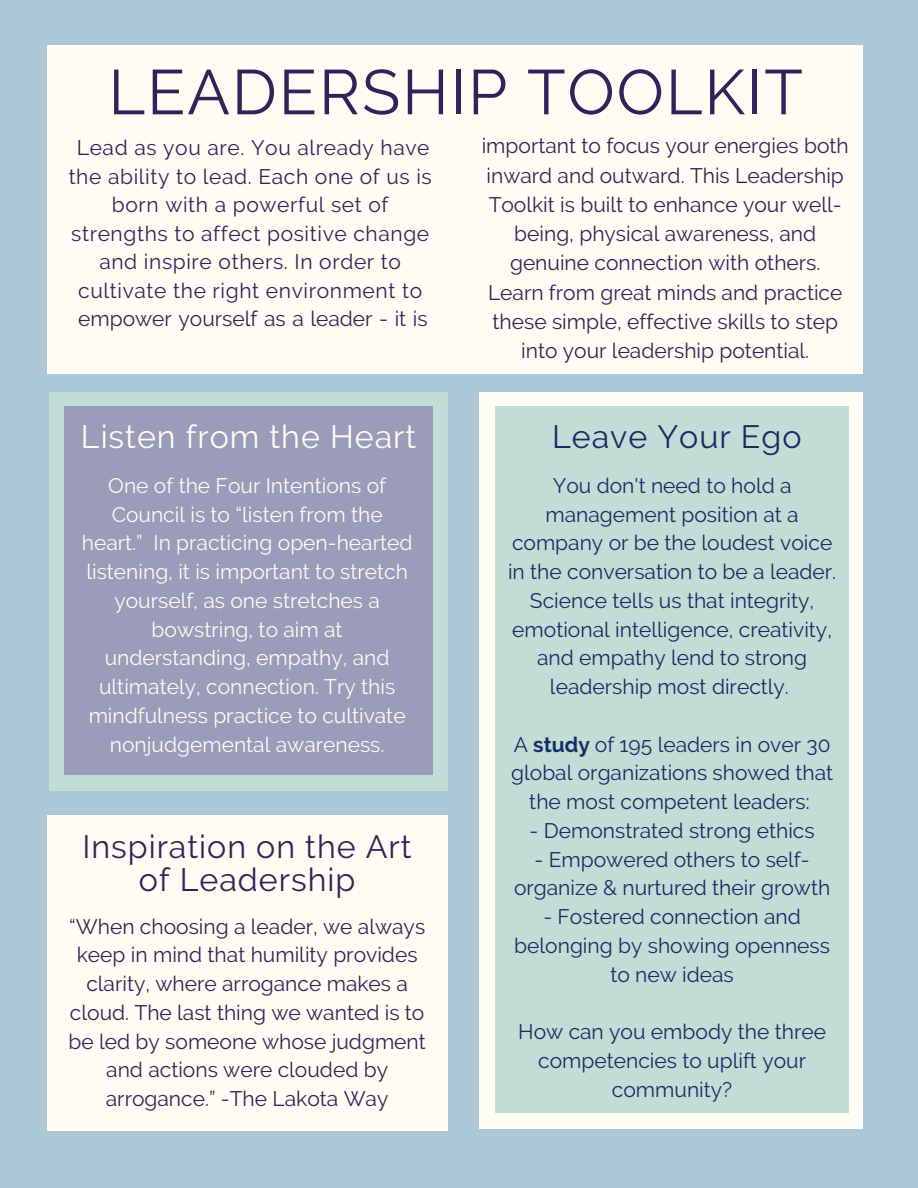
<style>
.page{position:relative;width:918px;height:1188px;background:#acc7d6}
.page>*{position:absolute;margin:0;border:0;box-sizing:border-box;transform-origin:0 0}
.t1{font:63px "Raleway";letter-spacing:.03em;color:#302359}
.t2{font:32.25px/33.3px "Raleway";letter-spacing:.03em;color:#302359;text-align:center}
.t3{font:32.25px "Raleway";letter-spacing:.03em;color:#fffcf3}
.t4{font:32.25px "Raleway";letter-spacing:.03em;color:#162d63}
.t5{font:21px/28.8px "Raleway";color:#162d63;text-align:center}
.t6{font:21px/29.2px "Raleway";color:#302359;text-align:center}
.t7{font:21px/28.8px "Raleway";color:#fffcf3;text-align:center}
.t8{font:21px/28.5px "Raleway";letter-spacing:.03em;color:#302359;text-align:center}
.s1{font-weight:700}
</style>
<div class="page">
<div style="left:480px;top:392px;width:383px;height:737px;background:#fffcf3"></div>
<div style="left:495px;top:407px;width:354px;height:706px;background:#c1ddd5"></div>
<div style="left:49px;top:392px;width:398px;height:399px;background:#c1ddd5"></div>
<div style="left:64px;top:407px;width:369px;height:368px;background:#9b9bba"></div>
<div style="left:47px;top:45px;width:816px;height:329px;background:#fffcf3"></div>
<div style="left:48px;top:816px;width:400px;height:315px;background:#fffcf3"></div>
<h1 class="t1" style="left:108px;top:55px;width:696px">LEADERSHIP TOOLKIT</h1>
<p class="t8" style="left:69px;top:133px;width:365px">Lead as you are. You already have the ability to lead. Each one of us is born with a powerful set of strengths to affect positive change and inspire others. In order to cultivate the right environment to empower yourself as a leader - it is</p>
<p class="t6" style="left:482px;top:131px;width:369px">important to focus your energies both inward and outward. This Leadership Toolkit is built to enhance your well&shy;being, physical awareness, and genuine connection with others.<br>Learn from great minds and practice these simple, effective skills to step into your leadership potential.</p>
<h2 class="t3" style="left:81px;top:417px;width:337px">Listen from the Heart</h2>
<h2 class="t4" style="left:552px;top:417px;width:251px">Leave Your Ego</h2>
<p class="t7" style="left:82px;top:471px;width:332px">One of the Four Intentions of<br>Council is to “listen from the heart.” In practicing open-hearted listening, it is important to stretch yourself, as one stretches a bowstring, to aim at understanding, empathy, and ultimately, connection. Try this mindfulness practice to cultivate nonjudgemental awareness.</p>
<h2 class="t2" style="left:83px;top:830px;width:331px">Inspiration on the Art of Leadership</h2>
<p class="t6" style="left:68px;top:912px;width:359px;line-height:28.8px">“When choosing a leader, we always keep in mind that humility provides clarity, where arrogance makes a cloud. The last thing we wanted is to be led by someone whose judgment and actions were clouded by arrogance.” -The Lakota Way</p>
<p class="t5" style="left:508px;top:471px;width:330px">You don't need to hold a management position at a company or be the loudest voice in the conversation to be a leader.<br>Science tells us that integrity, emotional intelligence, creativity, and empathy lend to strong leadership most directly.</p>
<p class="t5" style="left:511px;top:730px;width:324px">A <span class="s1">study</span> of 195 leaders in over 30 global organizations showed that the most competent leaders:</p>
<p class="t5" style="left:530px;top:816px;width:287px">- Demonstrated strong ethics</p>
<p class="t5" style="left:514px;top:845px;width:318px">- Empowered others to self&shy;organize &amp; nurtured their growth</p>
<p class="t5" style="left:514px;top:902px;width:317px">- Fostered connection and belonging by showing openness to new ideas</p>
<p class="t5" style="left:518px;top:1017px;width:309px">How can you embody the three competencies to uplift your community?</p>
</div>
